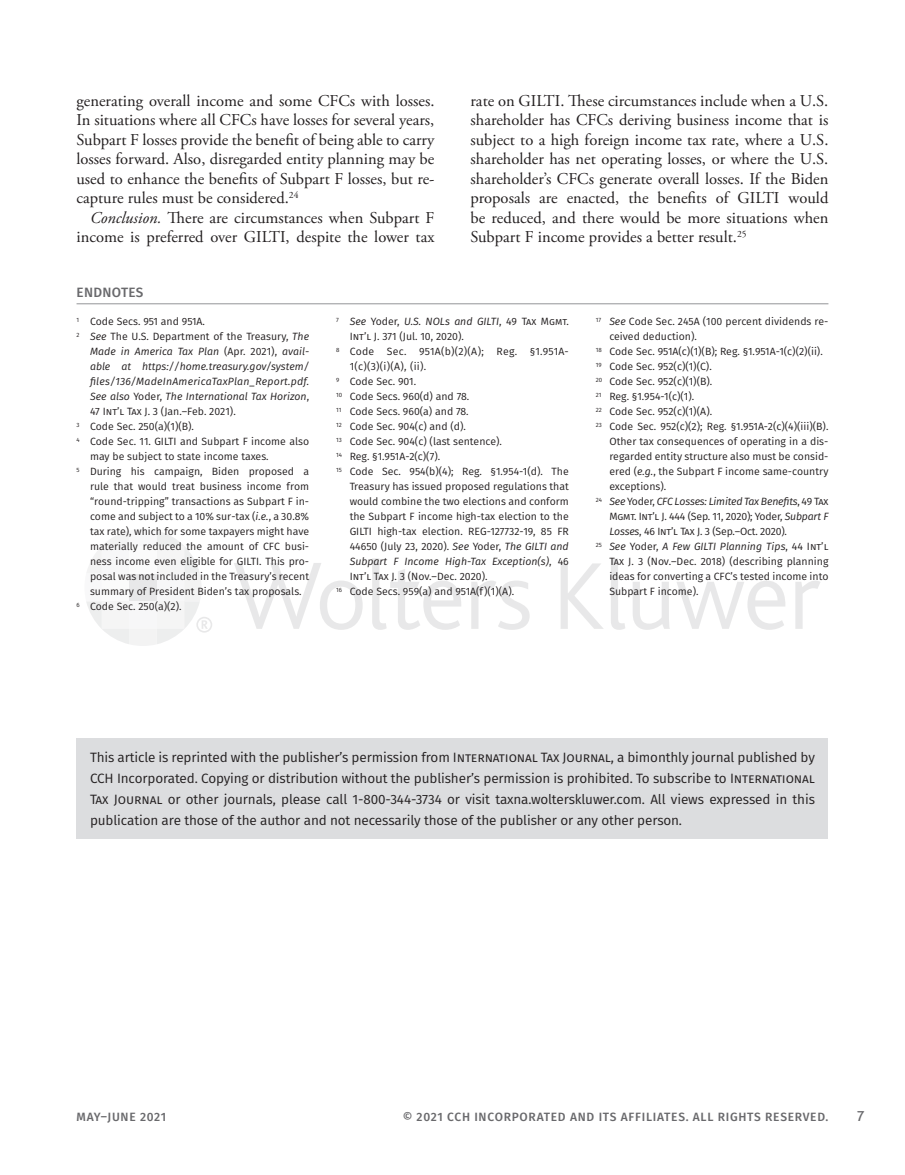
<style>
.page{position:relative;width:905px;height:1175px;background:#fff}
.page>*{position:absolute;margin:0;border:0;box-sizing:border-box;transform-origin:0 0}
.t1{font:16.5px/19.5px "Adobe Garamond Pro";color:#231f20;text-align:justify}
.t2{font:500 15px "Bliss 2";color:#69696c}
.t3{font:13.5px/21px "Fira Sans";letter-spacing:-.01em;color:#231f20;text-align:justify}
.t4{font:500 13.5px "Fira Sans";color:#69696c}
.t5{font:500 12px "Fira Sans";letter-spacing:.06em;color:#69696c}
.t6{font:10.5px "Fira Sans";color:#231f20}
.t7{font:italic 10.5px "Fira Sans";color:#231f20}
.t8{font:10.5px "Fira Sans";letter-spacing:-.02em;color:#231f20}
.t9{font:italic 10.5px "Fira Sans";letter-spacing:-.02em;color:#231f20}
.t10{font:italic 10.5px "Fira Sans";letter-spacing:.02em;color:#231f20}
.t11{font:10.5px "Fira Sans";letter-spacing:.025em;color:#231f20}
.s1{font-style:italic}
.s2{font-style:normal}
</style>
<div class="page">
<svg style="left:234px;top:563px;width:128px;height:67px"></svg>
<svg style="left:372px;top:558px;width:89px;height:72px"></svg>
<svg style="left:795px;top:581px;width:25px;height:48px"></svg>
<svg style="left:471px;top:581px;width:58px;height:49px"></svg>
<svg style="left:561px;top:563px;width:42px;height:66px"></svg>
<svg style="left:611px;top:558px;width:14px;height:72px"></svg>
<svg style="left:633px;top:582px;width:37px;height:48px"></svg>
<svg style="left:677px;top:581px;width:108px;height:49px"></svg>
<svg style="left:86px;top:531px;width:126px;height:115px"></svg>
<hr style="left:76px;top:303px;width:752px;height:1px;background:#939598">
<div style="left:76px;top:738px;width:752px;height:101px;background:#dcdddf"></div>
<p class="t1" style="left:76px;top:91px;width:359px">generating overall income and some CFCs with losses.<br>In situations where all CFCs have losses for several years, Subpart F losses provide the benefit of being able to carry losses forward. Also, disregarded entity planning may be used to enhance the benefits of Subpart F losses, but re&shy;capture rules must be considered.<sup>24</sup></p>
<h1 class="t1" style="left:77px;top:208px;width:359px;text-align:right"><span class="s1">Conclusion.</span> There are circumstances when Subpart F income is preferred over GILTI, despite the lower tax</h1>
<p class="t1" style="left:470px;top:91px;width:359px">rate on GILTI. These circumstances include when a U.S. shareholder has CFCs deriving business income that is subject to a high foreign income tax rate, where a U.S. shareholder has net operating losses, or where the U.S. shareholder’s CFCs generate overall losses. If the Biden proposals are enacted, the benefits of GILTI would be reduced, and there would be more situations when Subpart F income provides a better result.<sup>25</sup></p>
<p class="t4" style="left:77px;top:282px;width:10px">ENDNOTES</p>
<p class="t6" style="left:76px;top:314px;width:130px"><sup>1</sup> Code Secs. 951 and 951A.</p>
<p class="t6" style="left:76px;top:329px;width:234px"><sup>2</sup> <span class="s1">See</span> The U.S. Department of the Treasury, <span class="s1">The</span></p>
<p class="t7" style="left:90px;top:344px;width:221px">Made in America Tax Plan <span class="s2">(Apr. 2021),</span> avail-</p>
<p class="t7" style="left:90px;top:359px;width:220px">able at https://home.treasury.gov/system/</p>
<p class="t10" style="left:90px;top:374px;width:221px">files/136/MadeInAmericaTaxPlan_Report.pdf.</p>
<p class="t7" style="left:90px;top:389px;width:220px">See also <span class="s2">Yoder,</span> The International Tax Horizon<span class="s2">,</span></p>
<p class="t6" style="left:90px;top:404px;width:147px">47 Int’l Tax J. 3 (Jan.–Feb. 2021).</p>
<p class="t6" style="left:76px;top:419px;width:119px"><sup>3</sup> Code Sec. 250(a)(1)(B).</p>
<p class="t6" style="left:76px;top:434px;width:234px"><sup>4</sup> Code Sec. 11. GILTI and Subpart F income also</p>
<p class="t6" style="left:90px;top:449px;width:180px">may be subject to state income taxes.</p>
<p class="t6" style="left:76px;top:464px;width:234px"><sup>5</sup> During his campaign, Biden proposed a</p>
<p class="t6" style="left:90px;top:479px;width:220px">rule that would treat business income from</p>
<p class="t6" style="left:90px;top:494px;width:220px">“round-tripping” transactions as Subpart F in-</p>
<p class="t6" style="left:90px;top:509px;width:220px">come and subject to a 10% sur-tax (<span class="s1">i.e.</span>, a 30.8%</p>
<p class="t6" style="left:90px;top:524px;width:220px">tax rate), which for some taxpayers might have</p>
<p class="t6" style="left:90px;top:539px;width:221px">materially reduced the amount of CFC busi-</p>
<p class="t6" style="left:90px;top:554px;width:221px">ness income even eligible for GILTI. This pro-</p>
<p class="t6" style="left:90px;top:569px;width:221px">posal was not included in the Treasury’s recent</p>
<p class="t6" style="left:90px;top:584px;width:213px">summary of President Biden’s tax proposals.</p>
<p class="t6" style="left:76px;top:599px;width:106px"><sup>6</sup> Code Sec. 250(a)(2).</p>
<p class="t7" style="left:336px;top:314px;width:234px"><sup>7</sup> See <span class="s2">Yoder,</span> U.S. NOLs and GILTI<span class="s2">, 49 Tax Mgmt.</span></p>
<p class="t6" style="left:350px;top:329px;width:116px">Int’l J. 371 (Jul. 10, 2020).</p>
<p class="t11" style="left:336px;top:344px;width:234px"><sup>8</sup> Code Sec. 951A(b)(2)(A); Reg. §1.951A-</p>
<p class="t6" style="left:350px;top:359px;width:78px">1(c)(3)(i)(A), (ii).</p>
<p class="t6" style="left:336px;top:374px;width:82px"><sup>9</sup> Code Sec. 901.</p>
<p class="t6" style="left:336px;top:389px;width:135px"><sup>10</sup> Code Secs. 960(d) and 78.</p>
<p class="t6" style="left:336px;top:404px;width:134px"><sup>11</sup> Code Secs. 960(a) and 78.</p>
<p class="t6" style="left:336px;top:419px;width:131px"><sup>12</sup> Code Sec. 904(c) and (d).</p>
<p class="t6" style="left:336px;top:434px;width:167px"><sup>13</sup> Code Sec. 904(c) (last sentence).</p>
<p class="t6" style="left:336px;top:449px;width:105px"><sup>14</sup> Reg. §1.951A-2(c)(7).</p>
<p class="t6" style="left:336px;top:464px;width:234px"><sup>15</sup> Code Sec. 954(b)(4); Reg. §1.954-1(d). The</p>
<p class="t6" style="left:350px;top:479px;width:221px">Treasury has issued proposed regulations that</p>
<p class="t6" style="left:350px;top:494px;width:221px">would combine the two elections and conform</p>
<p class="t6" style="left:350px;top:509px;width:221px">the Subpart F income high-tax election to the</p>
<p class="t6" style="left:350px;top:524px;width:220px">GILTI high-tax election. REG-127732-19, 85 FR</p>
<p class="t6" style="left:350px;top:539px;width:220px">44650 (July 23, 2020). <span class="s1">See</span> Yoder, <span class="s1">The GILTI and</span></p>
<p class="t7" style="left:350px;top:554px;width:221px">Subpart F Income High-Tax Exception(s)<span class="s2">, 46</span></p>
<p class="t6" style="left:350px;top:569px;width:139px">Int’l Tax J. 3 (Nov.–Dec. 2020).</p>
<p class="t6" style="left:336px;top:584px;width:180px"><sup>16</sup> Code Secs. 959(a) and 951A(f)(1)(A).</p>
<p class="t6" style="left:596px;top:314px;width:234px"><sup>17</sup> <span class="s1">See</span> Code Sec. 245A (100 percent dividends re-</p>
<p class="t6" style="left:609px;top:329px;width:89px">ceived deduction).</p>
<p class="t6" style="left:596px;top:344px;width:228px"><sup>18</sup> Code Sec. 951A(c)(1)(B); Reg. §1.951A-1(c)(2)(ii).</p>
<p class="t6" style="left:596px;top:359px;width:117px"><sup>19</sup> Code Sec. 952(c)(1)(C).</p>
<p class="t6" style="left:596px;top:374px;width:118px"><sup>20</sup> Code Sec. 952(c)(1)(B).</p>
<p class="t6" style="left:596px;top:389px;width:100px"><sup>21</sup> Reg. §1.954-1(c)(1).</p>
<p class="t6" style="left:596px;top:404px;width:118px"><sup>22</sup> Code Sec. 952(c)(1)(A).</p>
<p class="t6" style="left:596px;top:419px;width:234px"><sup>23</sup> Code Sec. 952(c)(2); Reg. §1.951A-2(c)(4)(iii)(B).</p>
<p class="t6" style="left:609px;top:434px;width:220px">Other tax consequences of operating in a dis-</p>
<p class="t6" style="left:609px;top:449px;width:221px">regarded entity structure also must be consid-</p>
<p class="t6" style="left:609px;top:464px;width:220px">ered (<span class="s1">e.g.</span>, the Subpart F income same-country</p>
<p class="t6" style="left:609px;top:479px;width:58px">exceptions).</p>
<p class="t9" style="left:596px;top:494px;width:234px"><sup>24</sup> See <span class="s2">Yoder,</span> CFC Losses: Limited Tax Benefits<span class="s2">, 49 Tax</span></p>
<p class="t8" style="left:609px;top:509px;width:221px">Mgmt. Int’l J. 444 (Sep. 11, 2020); Yoder, <span class="s1">Subpart F</span></p>
<p class="t8" style="left:609px;top:524px;width:179px"><span class="s1">Losses</span>, 46 Int’l Tax J. 3 (Sep.–Oct. 2020).</p>
<p class="t7" style="left:596px;top:539px;width:234px"><sup>25</sup> See <span class="s2">Yoder,</span> A Few GILTI Planning Tips<span class="s2">, 44 Int’l</span></p>
<p class="t6" style="left:609px;top:554px;width:220px">Tax J. 3 (Nov.–Dec. 2018) (describing planning</p>
<p class="t6" style="left:609px;top:569px;width:220px">ideas for converting a CFC’s tested income into</p>
<p class="t6" style="left:609px;top:584px;width:91px">Subpart F income).</p>
<p class="t3" style="left:90px;top:747px;width:726px">This article is reprinted with the publisher’s permission from International Tax Journal, a bimonthly journal published by CCH Incorporated. Copying or distribution without the publisher’s permission is prohibited. To subscribe to International Tax Journal or other journals, please call 1-800-344-3734 or visit taxna.wolterskluwer.com. All views expressed in this publication are those of the author and not necessarily those of the publisher or any other person.</p>
<p class="t5" style="left:77px;top:1107px;width:91px">MAY–JUNE 2021</p>
<p class="t5" style="left:403px;top:1107px;width:427px">© 2021 CCH INCORPORATED AND ITS AFFI LIATES. ALL RI GHTS RESERVED.</p>
<h2 class="t2" style="left:857px;top:1106px;width:9px">7</h2>
</div>
